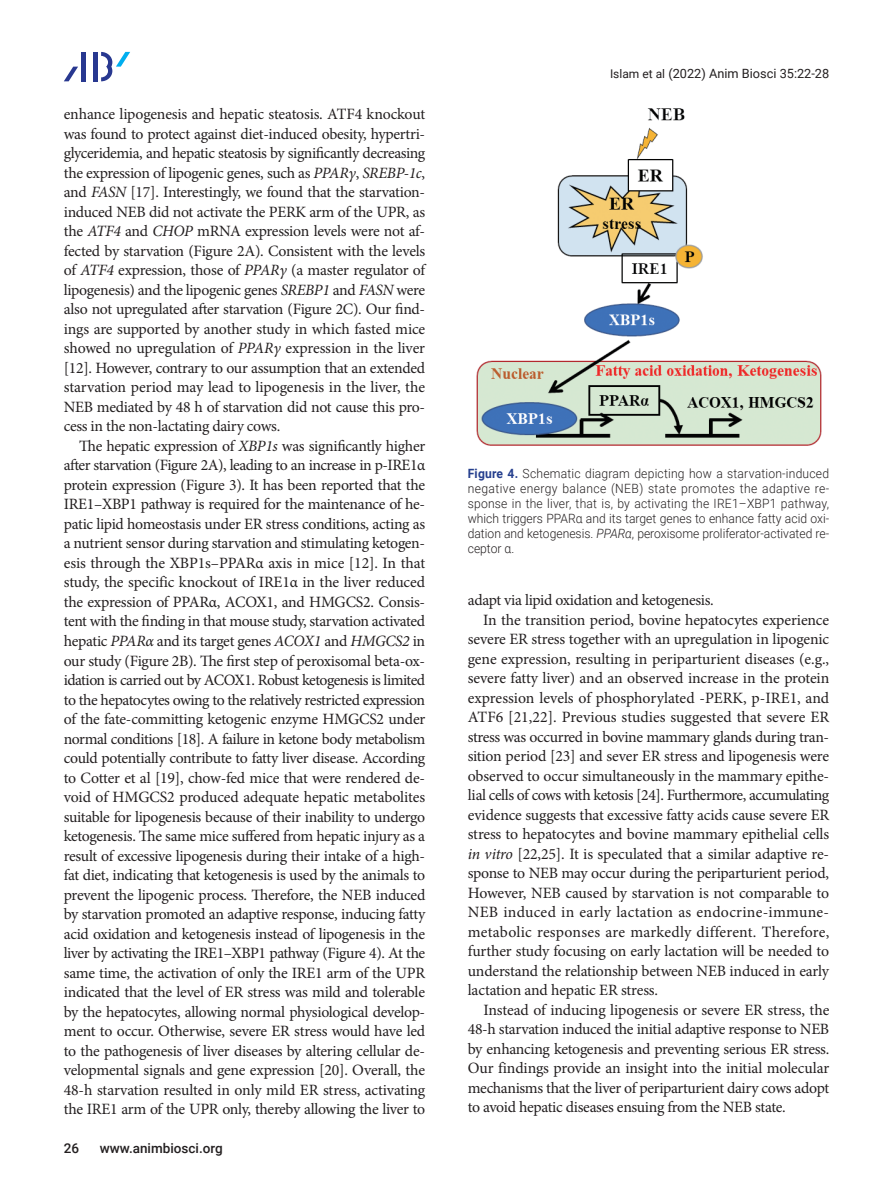
<style>
.page{position:relative;width:893px;height:1191px;background:#fff}
.page>*{position:absolute;margin:0;border:0;box-sizing:border-box;transform-origin:0 0}
.본문{font:15.75px/19.5px "Minion Pro";letter-spacing:-.02em;color:#231f20;text-align:justify}
.t1{font:500 13.5px "Roboto";color:#231f20}
.표_그림__제목{font:300 12.75px/15px "Roboto";color:#231f20;text-align:justify;scale:.95 1}
.t2{font:12.75px "Roboto";color:#231f20}
.s1{font-style:italic}
.s2{font-size:12px}
.s3{font-weight:700;color:#253f8e}
</style>
<div class="page">
<div style="left:93px;top:52px;width:5px;height:29px;background:#283890"></div>
<hr style="left:82px;top:52px;width:4px;height:29px;background:#283890">
<svg style="left:64px;top:67px;width:14px;height:14px"></svg>
<svg style="left:101px;top:52px;width:29px;height:29px"></svg>
<img style="left:476px;top:108px;width:346px;height:338px">
<p class="본문" style="left:64px;top:105px;width:363px">enhance lipogenesis and hepatic steatosis. ATF4 knockout was found to protect against diet-induced obesity, hypertri&shy;glyceridemia, and hepatic steatosis by significantly decreasing the expression of lipogenic genes, such as <span class="s1">PPARγ</span>, <span class="s1">SREBP-1c</span>, and <span class="s1">FASN</span> [17]. Interestingly, we found that the starvation&shy;induced NEB did not activate the PERK arm of the UPR, as the <span class="s1">ATF4</span> and <span class="s1">CHOP</span> mRNA expression levels were not af&shy;fected by starvation (Figure 2A). Consistent with the levels of <span class="s1">ATF4</span> expression, those of <span class="s1">PPARγ</span> (a master regulator of lipogenesis) and the lipogenic genes <span class="s1">SREBP1</span> and <span class="s1">FASN</span> were also not upregulated after starvation (Figure 2C). Our find&shy;ings are supported by another study in which fasted mice showed no upregulation of <span class="s1">PPARγ</span> expression in the liver [12]. However, contrary to our assumption that an extended starvation period may lead to lipogenesis in the liver, the NEB mediated by 48 h of starvation did not cause this pro&shy;cess in the non-lactating dairy cows.</p>
<p class="본문" style="left:64px;top:436px;width:363px;text-indent:15px">The hepatic expression of <span class="s1">XBP1s</span> was significantly higher after starvation (Figure 2A), leading to an increase in p-IRE1α protein expression (Figure 3). It has been reported that the IRE1–XBP1 pathway is required for the maintenance of he&shy;patic lipid homeostasis under ER stress conditions, acting as a nutrient sensor during starvation and stimulating ketogen&shy;esis through the XBP1s–PPARα axis in mice [12]. In that study, the specific knockout of IRE1α in the liver reduced the expression of PPARα, ACOX1, and HMGCS2. Consis&shy;tent with the finding in that mouse study, starvation activated hepatic <span class="s1">PPARα</span> and its target genes <span class="s1">ACOX1</span> and <span class="s1">HMGCS2</span> in our study (Figure 2B). The first step of peroxisomal beta-ox&shy;idation is carried out by ACOX1. Robust ketogenesis is limited to the hepatocytes owing to the relatively restricted expression of the fate-committing ketogenic enzyme HMGCS2 under normal conditions [18]. A failure in ketone body metabolism could potentially contribute to fatty liver disease. According to Cotter et al [19], chow-fed mice that were rendered de&shy;void of HMGCS2 produced adequate hepatic metabolites suitable for lipogenesis because of their inability to undergo ketogenesis. The same mice suffered from hepatic injury as a result of excessive lipogenesis during their intake of a high&shy;fat diet, indicating that ketogenesis is used by the animals to prevent the lipogenic process. Therefore, the NEB induced by starvation promoted an adaptive response, inducing fatty acid oxidation and ketogenesis instead of lipogenesis in the liver by activating the IRE1–XBP1 pathway (Figure 4). At the same time, the activation of only the IRE1 arm of the UPR indicated that the level of ER stress was mild and tolerable by the hepatocytes, allowing normal physiological develop&shy;ment to occur. Otherwise, severe ER stress would have led to the pathogenesis of liver diseases by altering cellular de&shy;velopmental signals and gene expression [20]. Overall, the 48-h starvation resulted in only mild ER stress, activating the IRE1 arm of the UPR only, thereby allowing the liver to</p>
<p class="t1" style="left:64px;top:1138px;width:17px">26</p>
<p class="t1" style="left:100px;top:1138px;width:125px">www.animbiosci.org</p>
<p class="t2" style="left:610px;top:65px;width:221px"><span class="s2">Islam et al</span> (2022) Anim Biosci 35:22-28</p>
<p class="표_그림__제목" style="left:468px;top:465px;width:382px"><span class="s3">Figure 4.</span> Schematic diagram depicting how a starvation-induced negative energy balance (NEB) state promotes the adaptive re&shy;sponse in the liver, that is, by activating the IRE1–XBP1 pathway, which triggers PPARα and its target genes to enhance fatty acid oxi&shy;dation and ketogenesis. <span class="s1">PPARα</span>, peroxisome proliferator-activated re&shy;ceptor α.</p>
<p class="본문" style="left:468px;top:590px;width:248px">adapt via lipid oxidation and ketogenesis.</p>
<p class="본문" style="left:468px;top:610px;width:363px;text-indent:15px">In the transition period, bovine hepatocytes experience severe ER stress together with an upregulation in lipogenic gene expression, resulting in periparturient diseases (e.g., severe fatty liver) and an observed increase in the protein expression levels of phosphorylated -PERK, p-IRE1, and ATF6 [21,22]. Previous studies suggested that severe ER stress was occurred in bovine mammary glands during tran&shy;sition period [23] and sever ER stress and lipogenesis were observed to occur simultaneously in the mammary epithe&shy;lial cells of cows with ketosis [24]. Furthermore, accumulating evidence suggests that excessive fatty acids cause severe ER stress to hepatocytes and bovine mammary epithelial cells <span class="s1">in vitro</span> [22,25]. It is speculated that a similar adaptive re&shy;sponse to NEB may occur during the periparturient period, However, NEB caused by starvation is not comparable to NEB induced in early lactation as endocrine-immune&shy;metabolic responses are markedly different. Therefore, further study focusing on early lactation will be needed to understand the relationship between NEB induced in early lactation and hepatic ER stress.</p>
<p class="본문" style="left:468px;top:1000px;width:363px;text-indent:16px">Instead of inducing lipogenesis or severe ER stress, the 48-h starvation induced the initial adaptive response to NEB by enhancing ketogenesis and preventing serious ER stress.<br>Our findings provide an insight into the initial molecular mechanisms that the liver of periparturient dairy cows adopt to avoid hepatic diseases ensuing from the NEB state.</p>
</div>
